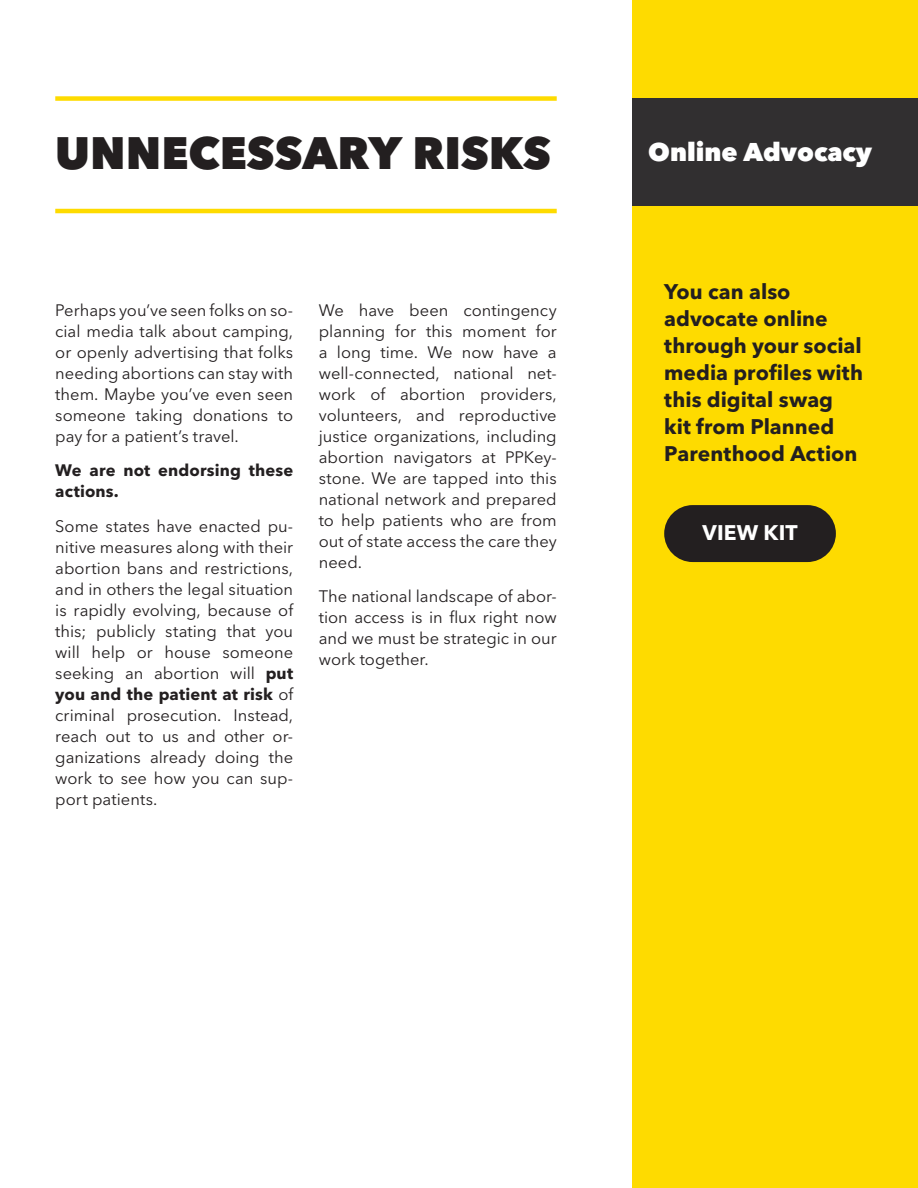
<style>
.page{position:relative;width:918px;height:1188px;background:#fff}
.page>*{position:absolute;margin:0;border:0;box-sizing:border-box;transform-origin:0 0}
.t1{font:800 45px "Avenir Next LT Pro";color:#231f20}
.t2{font:800 25.5px "Avenir Next LT Pro";color:#fff}
.Paragraph{font:700 21px/27px "Avenir Next LT Pro";letter-spacing:.005em;color:#231f20}
.Paragraph-2{font:700 21px "Avenir Next LT Pro";letter-spacing:.01em;color:#fff}
.Paragraph-3{font:16.5px/21px "Avenir Next LT Pro";color:#231f20;text-align:justify}
.Paragraph-4{font:700 16.5px/21px "Avenir Next LT Pro";letter-spacing:.01em;color:#231f20}
.s1{font-weight:700}
</style>
<div class="page">
<div style="left:55px;top:96px;width:502px;height:5px;background:#fedb00"></div>
<hr style="left:55px;top:209px;width:502px;height:4px;background:#fedb00">
<div style="left:633px;top:205px;width:285px;height:983px;background:#fedb00"></div>
<div style="left:633px;top:0;width:285px;height:98px;background:#fedb00"></div>
<div style="left:633px;top:98px;width:285px;height:107px;background:#312f30"></div>
<div style="left:664px;top:505px;width:172px;height:57px;background:#231f20;border-radius:28px"></div>
<p class="t1" style="left:55px;top:125px;width:497px">UNNECESSARY RISKS</p>
<p class="Paragraph-3" style="left:55px;top:299px;width:239px">Perhaps you’ve seen folks on so&shy;cial media talk about camping, or openly advertising that folks needing abortions can stay with them. Maybe you’ve even seen someone taking donations to pay for a patient’s travel.</p>
<p class="Paragraph-4" style="left:55px;top:460px;width:239px">We are not endorsing these actions.</p>
<p class="Paragraph-3" style="left:55px;top:515px;width:239px">Some states have enacted pu&shy;nitive measures along with their abortion bans and restrictions, and in others the legal situation is rapidly evolving, because of this; publicly stating that you will help or house someone seeking an abortion will <span class="s1">put you and the patient at risk</span> of criminal prosecution. Instead, reach out to us and other or&shy;ganizations already doing the work to see how you can sup&shy;port patients.</p>
<p class="Paragraph-3" style="left:319px;top:300px;width:240px">We have been contingency planning for this moment for a long time. We now have a well-connected, national net&shy;work of abortion providers, volunteers, and reproductive justice organizations, including abortion navigators at PPKey&shy;stone. We are tapped into this national network and prepared to help patients who are from out of state access the care they need.</p>
<p class="Paragraph-3" style="left:319px;top:586px;width:239px">The national landscape of abor&shy;tion access is in flux right now and we must be strategic in our work together.</p>
<p class="t2" style="left:648px;top:136px;width:225px">Online Advocacy</p>
<p class="Paragraph" style="left:664px;top:278px;width:200px">You can also advocate online through your social media profiles with this digital swag kit from Planned<br>Parenthood Action</p>
<p class="Paragraph-2" style="left:703px;top:520px;width:97px">VIEW KIT</p>
</div>
